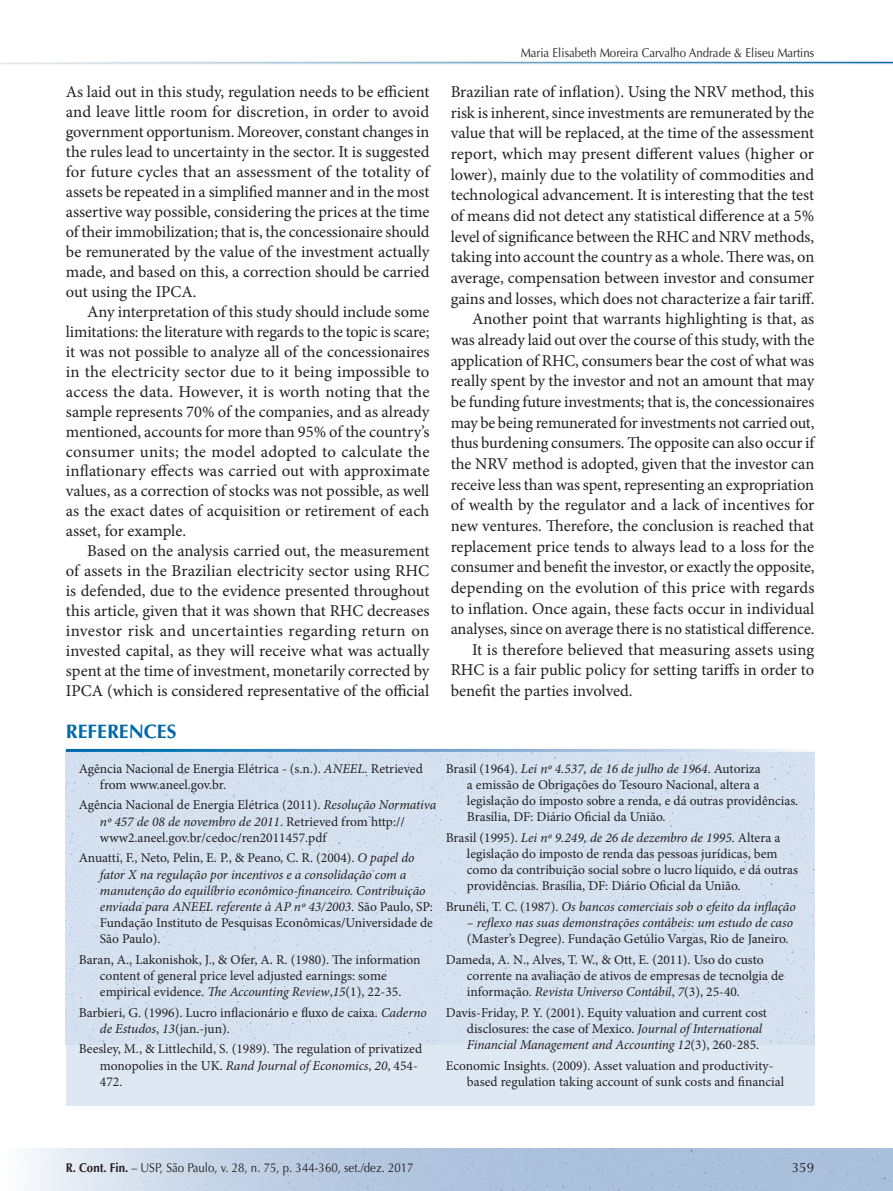
<style>
.page{position:relative;width:893px;height:1191px;background:#fff}
.page>*{position:absolute;margin:0;border:0;box-sizing:border-box;transform-origin:0 0}
.t1{font:700 19.5px "Optima LT Std";color:#0068a9}
.t2{font:16.5px/20px "Minion Pro";letter-spacing:-.005em;color:#231f20;text-align:justify}
.t3{font:13.5px/16.2px "Minion Pro";color:#231f20}
.t4{font:italic 13.5px/16.2px "Minion Pro";letter-spacing:-.005em;color:#231f20}
.t5{font:13.5px "Optima LT Std";color:#231f20}
.t6{font:12.75px "Optima LT Std";color:#231f20;scale:.9 1}
.s1{font-style:italic}
.s2{font-style:normal}
.s3{font-weight:700}
</style>
<div class="page">
<hr style="left:0;top:63px;width:893px;height:1px;background:#e6e7e9">
<hr style="left:0;top:62px;width:893px;height:1px;background:#0068a9">
<div style="left:66px;top:752px;width:748px;height:354px;background:#dee8f3"></div>
<div style="left:66px;top:752px;width:748px;height:292px;background:#d5e1f0"></div>
<p class="t6" style="left:521px;top:45px;width:328px">Maria Elisabeth Moreira Carvalho Andrade &amp; Eliseu Martins</p>
<p class="t2" style="left:66px;top:82px;width:365px">As laid out in this study, regulation needs to be efficient and leave little room for discretion, in order to avoid government opportunism. Moreover, constant changes in the rules lead to uncertainty in the sector. It is suggested for future cycles that an assessment of the totality of assets be repeated in a simplified manner and in the most assertive way possible, considering the prices at the time of their immobilization; that is, the concessionaire should be remunerated by the value of the investment actually made, and based on this, a correction should be carried out using the IPCA.</p>
<p class="t2" style="left:66px;top:301px;width:365px;text-indent:21px">Any interpretation of this study should include some limitations: the literature with regards to the topic is scare; it was not possible to analyze all of the concessionaires in the electricity sector due to it being impossible to access the data. However, it is worth noting that the sample represents 70% of the companies, and as already mentioned, accounts for more than 95% of the country’s consumer units; the model adopted to calculate the inflationary effects was carried out with approximate values, as a correction of stocks was not possible, as well as the exact dates of acquisition or retirement of each asset, for example.</p>
<p class="t2" style="left:66px;top:541px;width:365px;text-indent:21px">Based on the analysis carried out, the measurement of assets in the Brazilian electricity sector using RHC is defended, due to the evidence presented throughout this article, given that it was shown that RHC decreases investor risk and uncertainties regarding return on invested capital, as they will receive what was actually spent at the time of investment, monetarily corrected by IPCA (which is considered representative of the official</p>
<p class="t1" style="left:66px;top:720px;width:112px">REFERENCES</p>
<p class="t3" style="left:100px;top:760px;width:324px;text-indent:-21px">Agência Nacional de Energia Elétrica - (s.n.). <span class="s1">ANEEL.</span> Retrieved from www.aneel.gov.br.</p>
<p class="t3" style="left:100px;top:797px;width:338px;text-indent:-21px">Agência Nacional de Energia Elétrica (2011). <span class="s1">Resolução Normativa nº 457 de 08 de novembro de 2011</span>. Retrieved from http:// www2.aneel.gov.br/cedoc/ren2011457.pdf</p>
<p class="t4" style="left:100px;top:850px;width:335px;text-indent:-21px"><span class="s2">Anuatti, F., Neto, Pelin, E. P., &amp; Peano, C. R. (2004).</span> O papel do fator X na regulação por incentivos e a consolidação com a manutenção do equilíbrio econômico-financeiro. Contribuição enviada para ANEEL referente à AP nº 43/2003. <span class="s2">São Paulo, SP:<br>Fundação Instituto de Pesquisas Econômicas/Universidade de São Paulo).</span></p>
<p class="t3" style="left:100px;top:951px;width:322px;text-indent:-21px">Baran, A., Lakonishok, J., &amp; Ofer, A. R. (1980). The information content of general price level adjusted earnings: some empirical evidence. <span class="s1">The Accounting Review</span>,<span class="s1">15</span>(1), 22-35.</p>
<p class="t3" style="left:100px;top:1004px;width:328px;text-indent:-21px">Barbieri, G. (1996). Lucro inflacionário e fluxo de caixa. <span class="s1">Caderno de Estudos</span>, <span class="s1">13</span>(jan.-jun).</p>
<p class="t3" style="left:100px;top:1041px;width:324px;text-indent:-21px">Beesley, M., &amp; Littlechild, S. (1989). The regulation of privatized monopolies in the UK. <span class="s1">Rand Journal of Economics</span>, <span class="s1">20</span>, 454-<br>472.</p>
<p class="t2" style="left:451px;top:82px;width:365px">Brazilian rate of inflation). Using the NRV method, this</p>
<p class="t2" style="left:451px;top:103px;width:365px">risk is inherent, since investments are remunerated by the</p>
<p class="t2" style="left:451px;top:123px;width:365px">value that will be replaced, at the time of the assessment</p>
<p class="t2" style="left:451px;top:144px;width:365px">report, which may present different values (higher or</p>
<p class="t2" style="left:451px;top:164px;width:365px">lower), mainly due to the volatility of commodities and</p>
<p class="t2" style="left:451px;top:185px;width:365px">technological advancement. It is interesting that the test</p>
<p class="t2" style="left:451px;top:206px;width:365px">of means did not detect any statistical difference at a 5%</p>
<p class="t2" style="left:451px;top:226px;width:365px">level of significance between the RHC and NRV methods,</p>
<p class="t2" style="left:451px;top:247px;width:365px">taking into account the country as a whole. There was, on</p>
<p class="t2" style="left:451px;top:268px;width:365px">average, compensation between investor and consumer</p>
<p class="t2" style="left:451px;top:288px;width:365px">gains and losses, which does not characterize a fair tariff.</p>
<p class="t2" style="left:472px;top:309px;width:344px">Another point that warrants highlighting is that, as</p>
<p class="t2" style="left:451px;top:330px;width:365px">was already laid out over the course of this study, with the</p>
<p class="t2" style="left:451px;top:350px;width:365px">application of RHC, consumers bear the cost of what was</p>
<p class="t2" style="left:451px;top:371px;width:365px">really spent by the investor and not an amount that may</p>
<p class="t2" style="left:451px;top:392px;width:365px">be funding future investments; that is, the concessionaires</p>
<p class="t2" style="left:451px;top:412px;width:365px">may be being remunerated for investments not carried out,</p>
<p class="t2" style="left:451px;top:433px;width:365px">thus burdening consumers. The opposite can also occur if</p>
<p class="t2" style="left:451px;top:454px;width:365px">the NRV method is adopted, given that the investor can</p>
<p class="t2" style="left:451px;top:474px;width:365px">receive less than was spent, representing an expropriation</p>
<p class="t2" style="left:451px;top:495px;width:365px">of wealth by the regulator and a lack of incentives for</p>
<p class="t2" style="left:451px;top:516px;width:365px">new ventures. Therefore, the conclusion is reached that</p>
<p class="t2" style="left:451px;top:536px;width:365px">replacement price tends to always lead to a loss for the</p>
<p class="t2" style="left:451px;top:557px;width:365px">consumer and benefit the investor, or exactly the opposite,</p>
<p class="t2" style="left:451px;top:577px;width:365px">depending on the evolution of this price with regards</p>
<p class="t2" style="left:451px;top:598px;width:365px">to inflation. Once again, these facts occur in individual</p>
<p class="t2" style="left:451px;top:619px;width:365px">analyses, since on average there is no statistical difference.</p>
<p class="t2" style="left:472px;top:639px;width:344px">It is therefore believed that measuring assets using</p>
<p class="t2" style="left:451px;top:660px;width:365px">RHC is a fair public policy for setting tariffs in order to</p>
<p class="t2" style="left:451px;top:681px;width:183px">benefit the parties involved.</p>
<p class="t3" style="left:467px;top:760px;width:333px;text-indent:-21px">Brasil (1964). <span class="s1">Lei nº 4.537, de 16 de julho de 1964</span>. Autoriza<br>a emissão de Obrigações do Tesouro Nacional, altera a legislação do imposto sobre a renda, e dá outras providências.<br>Brasília, DF: Diário Oficial da União.</p>
<p class="t3" style="left:467px;top:829px;width:333px;text-indent:-21px">Brasil (1995). <span class="s1">Lei nº 9.249, de 26 de dezembro de 1995</span>. Altera a legislação do imposto de renda das pessoas jurídicas, bem como da contribuição social sobre o lucro líquido, e dá outras providências. Brasília, DF: Diário Oficial da União.</p>
<p class="t4" style="left:446px;top:898px;width:352px"><span class="s2">Brunéli, T. C. (1987).</span> Os bancos comerciais sob o efeito da inflação</p>
<p class="t4" style="left:467px;top:914px;width:328px">– reflexo nas suas demonstrações contábeis: um estudo de caso</p>
<p class="t3" style="left:446px;top:929px;width:345px;line-height:20.4px;text-indent:21px">(Master’s Degree). Fundação Getúlio Vargas, Rio de Janeiro.<br>Dameda, A. N., Alves, T. W., &amp; Ott, E. (2011). Uso do custo</p>
<p class="t3" style="left:467px;top:967px;width:319px">corrente na avaliação de ativos de empresas de tecnolgia de informação. <span class="s1">Revista Universo Contábil</span>, <span class="s1">7</span>(3), 25-40.</p>
<p class="t3" style="left:467px;top:1004px;width:302px;text-indent:-21px">Davis-Friday, P. Y. (2001). Equity valuation and current cost disclosures: the case of Mexico. <span class="s1">Journal of International<br>Financial Management and Accounting 12</span>(3), 260-285.</p>
<p class="t3" style="left:467px;top:1057px;width:319px;text-indent:-21px">Economic Insights. (2009). Asset valuation and productivity&shy;based regulation taking account of sunk costs and financial</p>
<p class="t6" style="left:66px;top:1160px;width:388px"><span class="s3">R. Cont. Fin.</span> – USP, São Paulo, v. 28, n. 75, p. 344-360, set./dez. 2017</p>
<p class="t5" style="left:792px;top:1160px;width:24px">359</p>
</div>
